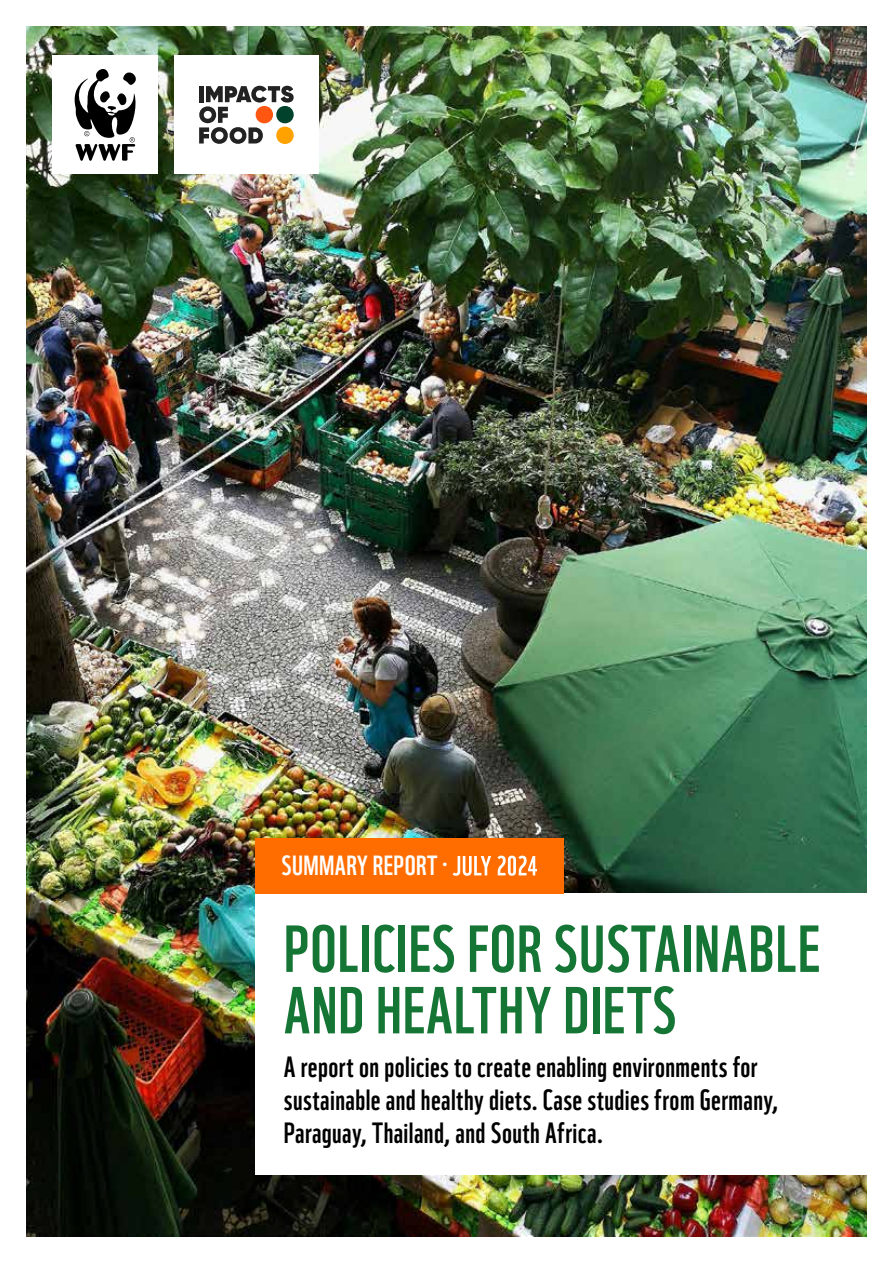
<style>
.page{position:relative;width:893px;height:1263px;background:#fff}
.page>*{position:absolute;margin:0;border:0;box-sizing:border-box;transform-origin:0 0}
.t1{font:64.5px/61.5px "WWF";letter-spacing:.015em;color:#157534}
.t2{font:28.5px/33px "WWF";letter-spacing:.015em;color:#000}
.t3{font:27px "WWF";letter-spacing:.015em;color:#fff}
</style>
<div class="page">
<img style="left:26px;top:26px;width:841px;height:1210px">
<div style="left:53px;top:56px;width:105px;height:118px;background:#fff"></div>
<svg style="left:74px;top:69px;width:62px;height:92px"></svg>
<div style="left:255px;top:893px;width:638px;height:282px;background:#fff"></div>
<div style="left:174px;top:56px;width:145px;height:118px;background:#fff"></div>
<svg style="left:199px;top:86px;width:95px;height:58px"></svg>
<div style="left:255px;top:838px;width:309px;height:55px;background:#ff6d00"></div>
<svg style="left:453px;top:856px;width:84px;height:20px"></svg>
<p class="t3" style="left:281px;top:848px;width:168px">SUMMARY REPORT .</p>
<h1 class="t1" style="left:284px;top:915px;width:538px">POLICIES FOR SUSTAINABLE<br>AND HEALTHY DIETS</h1>
<p class="t2" style="left:284px;top:1049px;width:496px">A report on policies to create enabling environments for sustainable and healthy diets. Case studies from Germany,<br>Paraguay, Thailand, and South Africa.</p>
</div>
